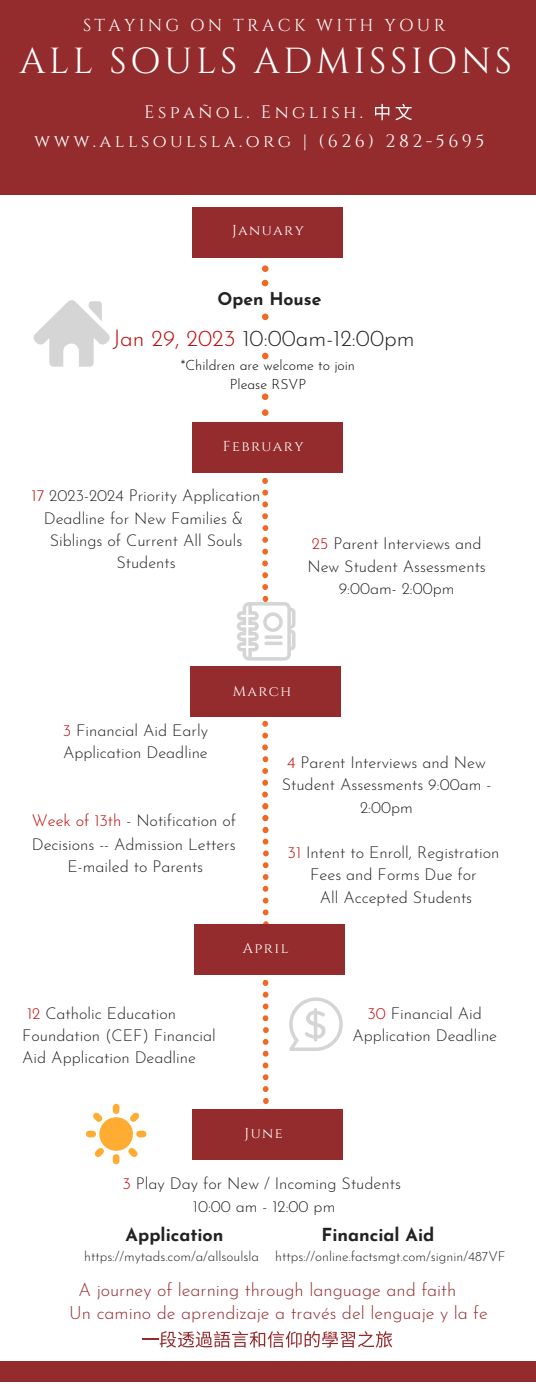
<style>
.page{position:relative;width:536px;height:1386px;background:#fff}
.page>*{position:absolute;margin:0;border:0;box-sizing:border-box;transform-origin:0 0}
.t1{font:36.23px "Cinzel";letter-spacing:.1em;color:#fff}
.t2{font:300 22.75px "Josefin Sans";color:#222}
.t3{font:300 18.03px/23.6px "Josefin Sans";color:#942b2d}
.t4{font:18.03px/28.9px "Cinzel";letter-spacing:.19em;color:#fff}
.t5{font:700 18.03px "Josefin Sans";color:#222}
.t6{font:700 17.5px "Josefin Sans";color:#222}
.t7{font:17.15px "Cinzel";letter-spacing:.19em;color:#fff}
.t8{font:300 16.1px/22.4px "Josefin Sans";color:#222;text-align:center}
.t9{font:14.35px "Cinzel";letter-spacing:.1em;color:#fff}
.t10{font:300 14px/18.7px "Josefin Sans";color:#000;text-align:center}
.t11{font:300 13.47px "Josefin Sans";color:#222}
.s1{color:#c00000}
</style>
<div class="page">
<div style="left:0;top:0;width:536px;height:194px;background:#942b2d"></div>
<div style="left:192px;top:207px;width:151px;height:50px;background:#942b2d"></div>
<div style="left:192px;top:422px;width:150px;height:50px;background:#942b2d"></div>
<svg style="left:263px;top:980px;width:6px;height:124px"></svg>
<svg style="left:262px;top:720px;width:7px;height:204px"></svg>
<div style="left:190px;top:667px;width:151px;height:50px;background:#942b2d"></div>
<div style="left:194px;top:924px;width:150px;height:50px;background:#942b2d"></div>
<svg style="left:289px;top:997px;width:53px;height:54px"></svg>
<div style="left:192px;top:1109px;width:151px;height:50px;background:#942b2d"></div>
<div style="left:0;top:1362px;width:536px;height:20px;background:#942b2d"></div>
<svg style="left:33px;top:300px;width:77px;height:67px"></svg>
<svg style="left:86px;top:1104px;width:60px;height:60px"></svg>
<svg style="left:237px;top:478px;width:58px;height:183px"></svg>
<svg style="left:142px;top:1331px;width:250px;height:17px"></svg>
<svg style="left:375px;top:104px;width:14px;height:16px"></svg>
<svg style="left:395px;top:104px;width:17px;height:16px"></svg>
<div style="left:262px;top:409px;width:6px;height:7px;background:#f26722;border-radius:50%"></div>
<div style="left:262px;top:393px;width:6px;height:7px;background:#f26722;border-radius:50%"></div>
<svg style="left:262px;top:280px;width:6px;height:6px"></svg>
<div style="left:262px;top:265px;width:6px;height:7px;background:#f26722;border-radius:50%"></div>
<svg style="left:262px;top:314px;width:6px;height:6px"></svg>
<svg style="left:262px;top:353px;width:6px;height:6px"></svg>
<p class="t7" style="left:83px;top:14px;width:363px">STAYING ON TRACK WITH YOUR</p>
<h1 class="t1" style="left:19px;top:38px;width:494px">ALL SOULS ADMISSIONS</h1>
<p class="t4" style="left:34px;top:98px;width:451px;text-indent:110px">Español. English. www.allsoulsla.org | (626) 282-5695</p>
<p class="t9" style="left:232px;top:221px;width:73px">January</p>
<p class="t6" style="left:217px;top:292px;width:105px">Open House</p>
<h2 class="t2" style="left:113px;top:329px;width:303px"><span class="s1">Jan 29, 2023</span> 10:00am-12:00pm</h2>
<p class="t10" style="left:181px;top:358px;width:176px">*Children are welcome to join<br>Please RSVP</p>
<p class="t9" style="left:223px;top:437px;width:82px">February</p>
<p class="t8" style="left:32px;top:486px;width:230px"><span class="s1">17</span> 2023-2024 Priority Application<br>Deadline for New Families &amp;<br>Siblings of Current All Souls<br>Students</p>
<p class="t8" style="left:307px;top:534px;width:180px"><span class="s1">25</span> Parent Interviews and<br>New Student Assessments<br>9:00am- 2:00pm</p>
<p class="t9" style="left:232px;top:682px;width:60px">March</p>
<p class="t8" style="left:63px;top:720px;width:147px;text-align:left"><span class="s1">3</span> Financial Aid Early<br>Application Deadline</p>
<p class="t8" style="left:32px;top:811px;width:206px;line-height:22.9px"><span class="s1">Week of 13th</span> - Notification of<br>Decisions -- Admission Letters<br>E-mailed to Parents</p>
<p class="t8" style="left:281px;top:753px;width:211px"><span class="s1">4</span> Parent Interviews and New<br>Student Assessments 9:00am -<br>2:00pm</p>
<p class="t8" style="left:287px;top:843px;width:213px"><span class="s1">31</span> Intent to Enroll, Registration<br>Fees and Forms Due for<br>All Accepted Students</p>
<p class="t8" style="left:22px;top:1004px;width:195px;text-align:left;text-indent:5px"><span class="s1">12</span> Catholic Education<br>Foundation (CEF) Financial<br>Aid Application Deadline</p>
<p class="t9" style="left:243px;top:939px;width:47px">April</p>
<p class="t9" style="left:244px;top:1124px;width:40px">June</p>
<p class="t8" style="left:352px;top:1004px;width:146px"><span class="s1">30</span> Financial Aid<br>Application Deadline</p>
<p class="t8" style="left:122px;top:1174px;width:280px"><span class="s1">3</span> Play Day for New / Incoming Students<br>10:00 am - 12:00 pm</p>
<p class="t5" style="left:126px;top:1227px;width:99px">Application</p>
<p class="t5" style="left:321px;top:1227px;width:114px">Financial Aid</p>
<p class="t3" style="left:69px;top:1279px;width:420px;text-indent:9px">A journey of learning through language and faith<br>Un camino de aprendizaje a través del lenguaje y la fe</p>
<p class="t11" style="left:84px;top:1251px;width:423px">https://mytads.com/a/allsoulsla https://online.factsmgt.com/signin/487VF</p>
</div>
